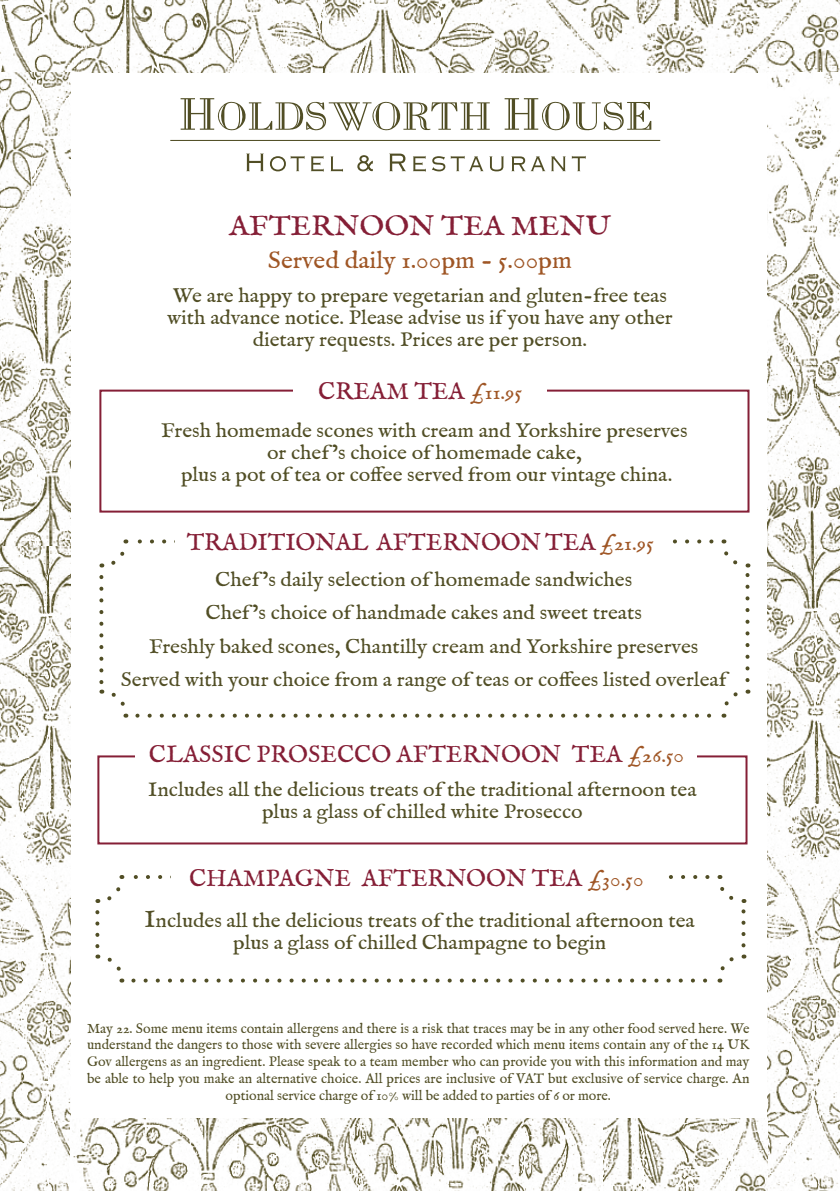
<style>
.page{position:relative;width:840px;height:1191px;background:#fff}
.page>*{position:absolute;margin:0;border:0;box-sizing:border-box;transform-origin:0 0}
.t1{font:28px "IM FELL English PRO Roman";color:#851f36;scale:1.07 1}
.t2{font:24px "IM FELL English PRO Roman";color:#851f36}
.t3{font:24px "IM FELL English PRO Roman";color:#9f5625;scale:1.07 1}
.t4{font:20px/22px "IM FELL English PRO Roman";color:#514e25;text-align:center;scale:1.07 1}
.t5{font:14px/16.8px "IM FELL English PRO Roman";color:#514e25;text-align:center}
.s1{font-size:20px;color:#9f5625}
.s2{font-size:24px}
</style>
<div class="page">
<img style="left:0;top:0;width:495px;height:72px">
<img style="left:495px;top:0;width:344px;height:72px">
<img style="left:0;top:72px;width:71px;height:1119px">
<img style="left:767px;top:72px;width:72px;height:1119px">
<img style="left:72px;top:1119px;width:695px;height:72px">
<svg style="left:180px;top:98px;width:309px;height:33px"></svg>
<svg style="left:504px;top:98px;width:147px;height:33px"></svg>
<svg style="left:246px;top:154px;width:18px;height:17px"></svg>
<svg style="left:270px;top:156px;width:34px;height:15px"></svg>
<svg style="left:310px;top:156px;width:13px;height:16px"></svg>
<svg style="left:330px;top:156px;width:13px;height:16px"></svg>
<svg style="left:357px;top:155px;width:15px;height:16px"></svg>
<svg style="left:389px;top:154px;width:17px;height:17px"></svg>
<svg style="left:413px;top:156px;width:12px;height:16px"></svg>
<svg style="left:432px;top:156px;width:51px;height:15px"></svg>
<svg style="left:489px;top:156px;width:14px;height:15px"></svg>
<svg style="left:511px;top:156px;width:34px;height:15px"></svg>
<svg style="left:551px;top:156px;width:14px;height:15px"></svg>
<svg style="left:571px;top:156px;width:14px;height:15px"></svg>
<hr style="left:170px;top:140px;width:489px;height:1px;background:#514e25">
<div style="left:99px;top:389px;width:650px;height:123px;border:2px solid #851f36"></div>
<div style="left:293px;top:381px;width:254px;height:30px;background:#fff"></div>
<svg style="left:99px;top:577px;width:30px;height:140px"></svg>
<svg style="left:137px;top:689px;width:611px;height:28px"></svg>
<svg style="left:721px;top:539px;width:28px;height:141px"></svg>
<svg style="left:101px;top:539px;width:610px;height:29px"></svg>
<div style="left:175px;top:532px;width:489px;height:30px;background:#fff"></div>
<div style="left:97px;top:755px;width:650px;height:89px;border:2px solid #851f36"></div>
<div style="left:135px;top:744px;width:562px;height:30px;background:#fff"></div>
<svg style="left:95px;top:912px;width:30px;height:70px"></svg>
<svg style="left:133px;top:954px;width:611px;height:28px"></svg>
<svg style="left:717px;top:875px;width:28px;height:70px"></svg>
<svg style="left:97px;top:875px;width:610px;height:28px"></svg>
<div style="left:171px;top:868px;width:489px;height:29px;background:#fff"></div>
<h1 class="t1" style="left:229px;top:209px;width:358px">AFTERNOON TEA MENU</h1>
<p class="t3" style="left:268px;top:246px;width:285px">Served daily 1.00pm - 5.00pm</p>
<p class="t4" style="left:167px;top:284px;width:473px">We are happy to prepare vegetarian and gluten-free teas with advance notice. Please advise us if you have any other dietary requests. Prices are per person.</p>
<p class="t2" style="left:318px;top:377px;width:205px">CREAM TEA <span class="s1">£11.95</span></p>
<p class="t4" style="left:161px;top:419px;width:493px">Fresh homemade scones with cream and Yorkshire preserves or chef ’s choice of homemade cake,<br>plus a pot of tea or coffee served from our vintage china.</p>
<p class="t2" style="left:186px;top:528px;width:468px">TRADITIONAL AFTERNOON TEA <span class="s1">£21.95</span></p>
<p class="t4" style="left:121px;top:563px;width:567px;line-height:33.4px">Chef ’s daily selection of homemade sandwiches<br>Chef ’s choice of handmade cakes and sweet treats<br>Freshly baked scones, Chantilly cream and Yorkshire preserves Served with your choice from a range of teas or coffees listed overleaf</p>
<p class="t2" style="left:149px;top:740px;width:536px">CLASSIC PROSECCO AFTERNOON TEA <span class="s1">£26.50</span></p>
<p class="t4" style="left:148px;top:779px;width:513px">Includes all the delicious treats of the traditional afternoon tea plus a glass of chilled white Prosecco</p>
<p class="t2" style="left:189px;top:864px;width:455px">CHAMPAGNE AFTERNOON TEA <span class="s1">£30.50</span></p>
<p class="t4" style="left:144px;top:909px;width:515px"><span class="s2">I</span>ncludes all the delicious treats of the traditional afternoon tea plus a glass of chilled Champagne to begin</p>
<p class="t5" style="left:87px;top:1019px;width:663px">May 22. Some menu items contain allergens and there is a risk that traces may be in any other food served here. We understand the dangers to those with severe allergies so have recorded which menu items contain any of the 14 UK Gov allergens as an ingredient. Please speak to a team member who can provide you with this information and may be able to help you make an alternative choice. All prices are inclusive of VAT but exclusive of service charge. An optional service charge of 10% will be added to parties of 6 or more.</p>
</div>
